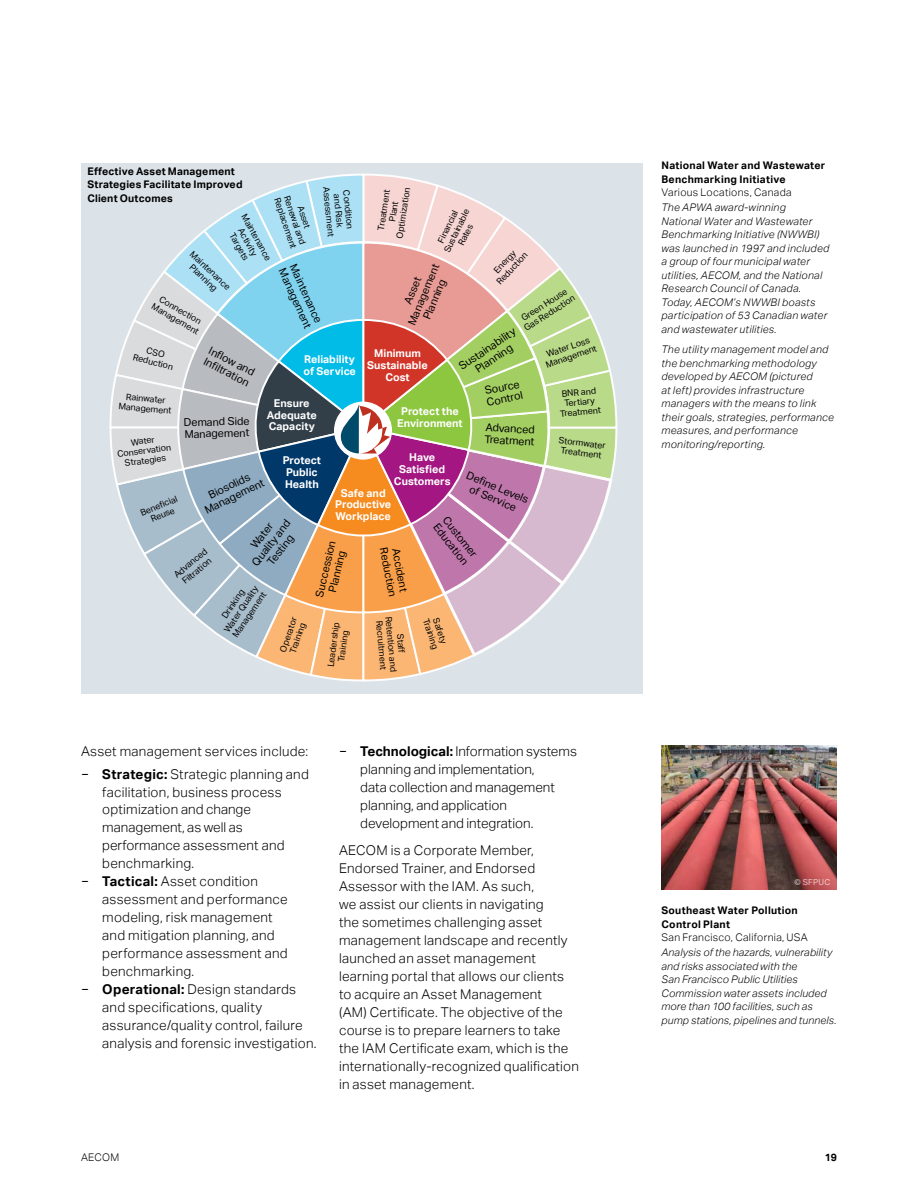
<style>
.page{position:relative;width:918px;height:1188px;background:#fff}
.page>*{position:absolute;margin:0;border:0;box-sizing:border-box;transform-origin:0 0}
.t1{font:300 13.5px/18px "AECOM Sans";letter-spacing:.02em;color:#000}
.t2{font:300 13.5px/18px "AECOM Sans";color:#000}
.t3{font:10.8px/11.9px "AECOM Sans";color:#000;text-align:center}
.t4{font:700 10.8px/11.9px "AECOM Sans";color:#fff;text-align:center}
.t5{font:italic 300 10.5px/13.5px "AECOM Sans";letter-spacing:.025em;color:#000}
.t6{font:700 10.5px/13.5px "AECOM Sans";letter-spacing:.02em;color:#000}
.t7{font:300 10.5px "AECOM Sans";letter-spacing:.03em;color:#000}
.t8{font:8.85px/9.8px "AECOM Sans";color:#000;text-align:center}
.t9{font:8.25px "AECOM Sans";letter-spacing:.03em;color:#fff}
.s1{font-weight:400}
.s2{font-weight:700}
</style>
<div class="page">
<img style="left:662px;top:745px;width:175px;height:144px">
<div style="left:81px;top:163px;width:562px;height:531px;background:#dbe3e9"></div>
<svg style="left:109px;top:173px;width:509px;height:509px"></svg>
<p class="t6" style="left:87px;top:164px;width:157px">Effective Asset Management<br>Strategies Facilitate Improved<br>Client Outcomes</p>
<p class="t8" style="left:291px;top:195px;width:52px;rotate:71deg">Renewal and</p>
<p class="t8" style="left:350px;top:184px;width:52px;rotate:84deg">Condition and Risk<br>Assessment</p>
<p class="t8" style="left:375px;top:234px;width:53px;rotate:-81deg">Treatment<br>Plant<br>Optimization</p>
<p class="t8" style="left:282px;top:197px;width:55px;rotate:71deg">Replacement</p>
<p class="t8" style="left:305px;top:204px;width:25px;rotate:71deg">Asset</p>
<p class="t8" style="left:433px;top:245px;width:49px;rotate:-64deg">Financial<br>Sustainable<br>Rates</p>
<p class="t8" style="left:248px;top:212px;width:53px;rotate:61deg">Maintenance<br>Activity<br>Targets</p>
<p class="t8" style="left:487px;top:274px;width:42px;rotate:-48deg">Energy<br>Reduction</p>
<p class="t8" style="left:517px;top:316px;width:60px;rotate:-32deg">Green House<br>Gas Reduction</p>
<p class="t8" style="left:541px;top:351px;width:55px;rotate:-19deg">Water Loss<br>Management</p>
<p class="t8" style="left:558px;top:389px;width:42px;rotate:-5deg">BNR and<br>Tertiary<br>Treatment</p>
<p class="t8" style="left:559px;top:435px;width:49px;rotate:7deg">Stormwater<br>Treatment</p>
<p class="t8" style="left:195px;top:249px;width:53px;rotate:43deg">Maintenance<br>Planning</p>
<p class="t3" style="left:298px;top:262px;width:65px;rotate:66deg">Maintenance</p>
<p class="t3" style="left:395px;top:318px;width:66px;rotate:-68deg">Asset<br>Management<br>Planning</p>
<p class="t3" style="left:287px;top:266px;width:66px;rotate:66deg">Management</p>
<p class="t8" style="left:160px;top:293px;width:55px;rotate:30deg">Connection<br>Management</p>
<p class="t3" style="left:457px;top:362px;width:67px;rotate:-34deg">Sustainability<br>Planning</p>
<p class="t3" style="left:483px;top:385px;width:38px;text-align:left;rotate:-12deg">Source<br>Control</p>
<p class="t3" style="left:486px;top:421px;width:51px;text-align:left;rotate:3deg">Advanced<br>Treatment</p>
<p class="t3" style="left:469px;top:469px;width:68px;rotate:23deg">Defi ne Levels of Service</p>
<p class="t3" style="left:450px;top:514px;width:51px;text-align:left;rotate:52deg">Customer<br>Education</p>
<p class="t3" style="left:212px;top:345px;width:51px;text-align:left;rotate:27deg">Infl ow and<br>Infi ltration</p>
<p class="t8" style="left:137px;top:343px;width:42px;rotate:14deg">CSO<br>Reduction</p>
<p class="t4" style="left:367px;top:348px;width:62px">Minimum<br>Sustainable<br>Cost</p>
<p class="t4" style="left:303px;top:354px;width:54px;text-align:left">Reliability of Service</p>
<p class="t8" style="left:120px;top:391px;width:55px;rotate:5deg">Rainwater<br>Management</p>
<p class="t4" style="left:267px;top:397px;width:51px">Ensure<br>Adequate<br>Capacity</p>
<p class="t4" style="left:397px;top:405px;width:67px">Protect the<br>Environment</p>
<p class="t3" style="left:184px;top:416px;width:67px;text-align:left;rotate:-1deg">Demand Side<br>Management</p>
<p class="t8" style="left:115px;top:440px;width:56px;rotate:-8deg">Water<br>Conservation<br>Strategies</p>
<p class="t4" style="left:394px;top:451px;width:58px">Have<br>Satisfied<br>Customers</p>
<p class="t4" style="left:283px;top:454px;width:40px;text-align:left">Protect<br>Public<br>Health</p>
<p class="t3" style="left:198px;top:495px;width:66px;rotate:-26deg">Biosolids<br>Management</p>
<p class="t4" style="left:335px;top:487px;width:57px">Safe and<br>Productive<br>Workplace</p>
<p class="t8" style="left:139px;top:509px;width:41px;rotate:-23deg">Benefi cial<br>Reuse</p>
<p class="t3" style="left:240px;top:554px;width:57px;rotate:-52deg">Water<br>Quality and<br>Testing</p>
<p class="t3" style="left:313px;top:595px;width:59px;rotate:-77deg">Succession<br>Planning</p>
<p class="t3" style="left:389px;top:546px;width:52px;rotate:79deg">Reduction</p>
<p class="t3" style="left:401px;top:547px;width:45px;rotate:79deg">Accident</p>
<p class="t8" style="left:172px;top:572px;width:42px;rotate:-40deg">Advanced<br>Filtration</p>
<p class="t8" style="left:214px;top:623px;width:56px;rotate:-56deg">Drinking<br>Water Quality<br>Management</p>
<p class="t8" style="left:326px;top:666px;width:47px;rotate:-83deg">Leadership<br>Training</p>
<p class="t8" style="left:403px;top:615px;width:57px;rotate:85deg">Staff<br>Retention and<br>Recruitment</p>
<p class="t8" style="left:430px;top:618px;width:33px;rotate:71deg">Training</p>
<p class="t8" style="left:278px;top:650px;width:38px;text-align:left;rotate:-71deg">Operator<br>Training</p>
<p class="t8" style="left:440px;top:617px;width:28px;rotate:71deg">Safety</p>
<p class="t1" style="left:81px;top:740px;width:229px;line-height:22.5px">Asset management services include: <span class="s1">−</span> <span class="s2">Strategic:</span> Strategic planning and</p>
<p class="t1" style="left:102px;top:783px;width:181px">facilitation, business process</p>
<p class="t1" style="left:102px;top:801px;width:150px">optimization and change</p>
<p class="t2" style="left:102px;top:819px;width:142px">management, as well as</p>
<p class="t1" style="left:102px;top:837px;width:184px">performance assessment and</p>
<p class="t1" style="left:102px;top:855px;width:94px">benchmarking.</p>
<p class="t1" style="left:81px;top:873px;width:178px"><span class="s1">−</span> <span class="s2">Tactical:</span> Asset condition</p>
<p class="t1" style="left:102px;top:891px;width:187px">assessment and performance</p>
<p class="t1" style="left:102px;top:909px;width:172px">modeling, risk management</p>
<p class="t1" style="left:102px;top:927px;width:174px">and mitigation planning, and</p>
<p class="t1" style="left:102px;top:945px;width:187px">performance assessment and</p>
<p class="t1" style="left:102px;top:963px;width:94px">benchmarking.</p>
<p class="t1" style="left:81px;top:981px;width:217px"><span class="s1">−</span> <span class="s2">Operational:</span> Design standards</p>
<p class="t1" style="left:102px;top:999px;width:161px">and specifications, quality</p>
<p class="t1" style="left:102px;top:1017px;width:202px">assurance/quality control, failure</p>
<p class="t1" style="left:102px;top:1035px;width:216px">analysis and forensic investigation.</p>
<p class="t2" style="left:360px;top:742px;width:218px;text-indent:-21px"><span class="s1">−</span> <span class="s2">Technological:</span> Information systems planning and implementation,<br>data collection and management planning, and application development and integration.</p>
<p class="t1" style="left:339px;top:841px;width:241px">AECOM is a Corporate Member, Endorsed Trainer, and Endorsed Assessor with the IAM. As such,<br>we assist our clients in navigating<br>the sometimes challenging asset management landscape and recently launched an asset management learning portal that allows our clients to acquire an Asset Management<br>(AM) Certificate. The objective of the course is to prepare learners to take the IAM Certificate exam, which is the internationally-recognized qualification in asset management.</p>
<p class="t6" style="left:662px;top:159px;width:165px">National Water and Wastewater<br>Benchmarking Initiative</p>
<p class="t7" style="left:662px;top:186px;width:132px">Various Locations, Canada</p>
<p class="t5" style="left:662px;top:201px;width:169px">The APWA award-winning<br>National Water and Wastewater<br>Benchmarking Initiative (NWWBI) was launched in 1997 and included a group of four municipal water utilities, AECOM, and the National<br>Research Council of Canada.<br>Today, AECOM’s NWWBI boasts participation of 53 Canadian water and wastewater utilities.</p>
<p class="t5" style="left:662px;top:343px;width:174px">The utility management model and the benchmarking methodology developed by AECOM (pictured<br>at left) provides infrastructure managers with the means to link their goals, strategies, performance measures, and performance monitoring/reporting.</p>
<p class="t9" style="left:794px;top:878px;width:37px">© SFPUC</p>
<p class="t6" style="left:662px;top:904px;width:138px">Southeast Water Pollution<br>Control Plant</p>
<p class="t7" style="left:662px;top:931px;width:148px">San Francisco, California, USA</p>
<p class="t5" style="left:662px;top:946px;width:176px">Analysis of the hazards, vulnerability and risks associated with the<br>San Francisco Public Utilities Commission water assets included more than 100 facilities, such as pump stations, pipelines and tunnels.</p>
<p class="t7" style="left:81px;top:1151px;width:40px">AECOM</p>
<p class="t6" style="left:825px;top:1151px;width:14px">19</p>
</div>
